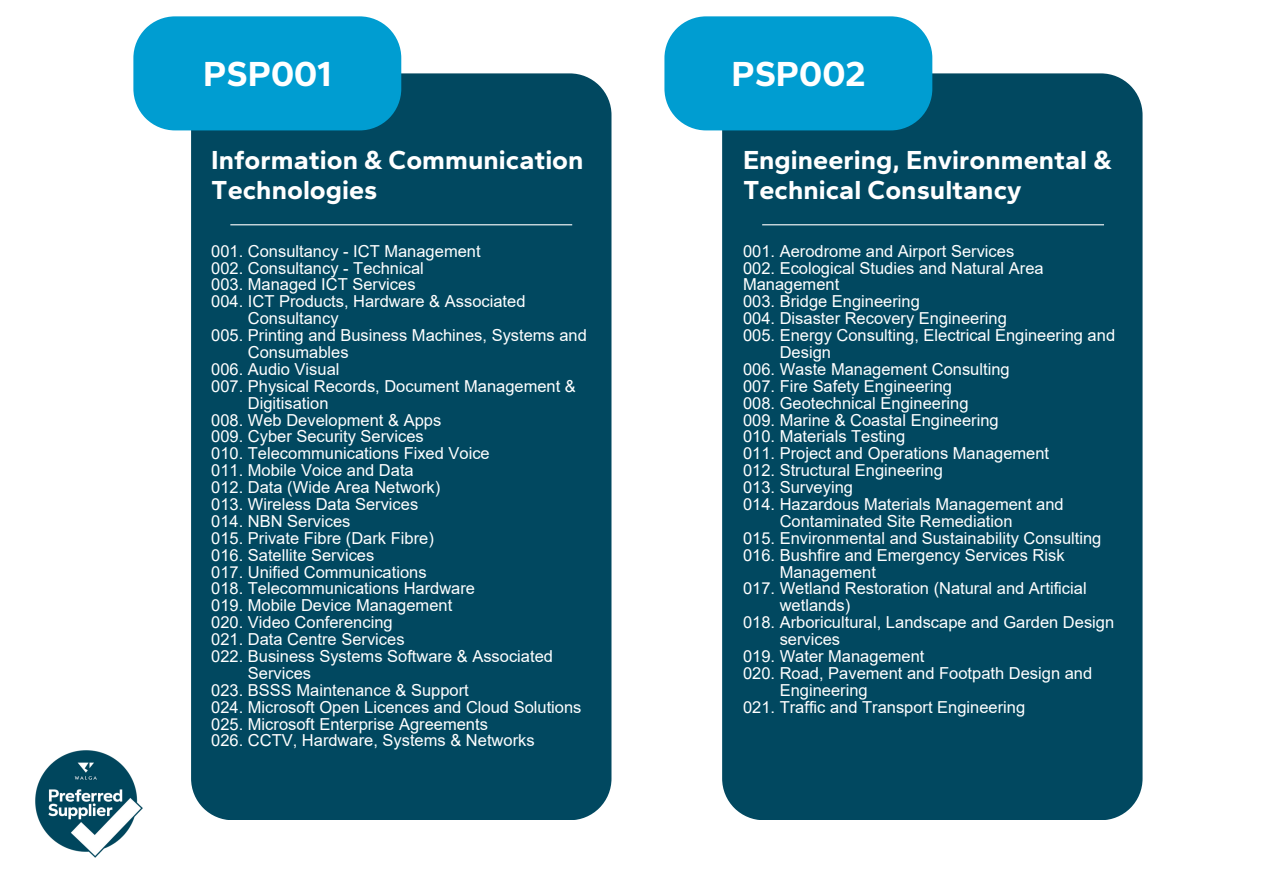
<style>
.page{position:relative;width:1263px;height:894px;background:#fff}
.page>*{position:absolute;margin:0;border:0;box-sizing:border-box;transform-origin:0 0}
.t1{font:700 36px "Gantari";color:#fff}
.t2{font:700 27px/29.2px "Gantari";color:#fff}
.t3{font:16.5px/16.8px "Arial";color:#fff}
.s1{color:#014860}
</style>
<div class="page">
<img style="left:36px;top:750px;width:107px;height:107px">
<div style="left:191px;top:73px;width:420px;height:746px;background:#014860"></div>
<div style="left:722px;top:73px;width:420px;height:746px;background:#014860"></div>
<div style="left:133px;top:16px;width:268px;height:114px;background:#009dd1"></div>
<div style="left:664px;top:16px;width:268px;height:114px;background:#009dd1"></div>
<hr style="left:230px;top:224px;width:342px;height:1px;background:#fff">
<hr style="left:762px;top:224px;width:342px;height:1px;background:#fff">
<h2 class="t1" style="left:203px;top:52px;width:130px">PSP001</h2>
<p class="t1" style="left:731px;top:52px;width:135px">PSP002</p>
<p class="t2" style="left:211px;top:145px;width:374px">Information &amp; Communication<br>Technologies</p>
<p class="t3" style="left:211px;top:242px;width:271px">001. Consultancy - ICT Management</p>
<p class="t3" style="left:211px;top:259px;width:214px">002. Consultancy - Technical</p>
<p class="t3" style="left:211px;top:276px;width:206px">003. Managed ICT Services</p>
<p class="t3" style="left:248px;top:293px;width:279px;text-indent:-37px">004. ICT Products, Hardware &amp; Associated<br>Consultancy</p>
<p class="t3" style="left:248px;top:327px;width:341px;text-indent:-37px">005. Printing and Business Machines, Systems and<br>Consumables</p>
<p class="t3" style="left:211px;top:360px;width:130px">006. Audio Visual</p>
<p class="t3" style="left:248px;top:377px;width:343px;text-indent:-37px">007. Physical Records, Document Management &amp; <span class="s1">.<br></span>Digitisation</p>
<p class="t3" style="left:211px;top:411px;width:232px">008. Web Development &amp; Apps</p>
<p class="t3" style="left:211px;top:428px;width:214px">009. Cyber Security Services</p>
<p class="t3" style="left:211px;top:445px;width:280px">010. Telecommunications Fixed Voice</p>
<p class="t3" style="left:211px;top:462px;width:204px">011. Mobile Voice and Data</p>
<p class="t3" style="left:211px;top:479px;width:231px">012. Data (Wide Area Network)</p>
<p class="t3" style="left:211px;top:495px;width:209px">013. Wireless Data Services</p>
<p class="t3" style="left:211px;top:512px;width:141px">014. NBN Services</p>
<p class="t3" style="left:211px;top:529px;width:224px">015. Private Fibre (Dark Fibre)</p>
<p class="t3" style="left:211px;top:546px;width:165px">016. Satellite Services</p>
<p class="t3" style="left:211px;top:563px;width:217px">017. Unified Communications</p>
<p class="t3" style="left:211px;top:580px;width:265px">018. Telecommunications Hardware</p>
<p class="t3" style="left:211px;top:597px;width:243px">019. Mobile Device Management</p>
<p class="t3" style="left:211px;top:614px;width:183px">020. Video Conferencing</p>
<p class="t3" style="left:211px;top:630px;width:195px">021. Data Centre Services</p>
<p class="t3" style="left:248px;top:647px;width:307px;text-indent:-37px">022. Business Systems Software &amp; Associated<br>Services</p>
<p class="t3" style="left:211px;top:681px;width:259px">023. BSSS Maintenance &amp; Support</p>
<p class="t3" style="left:211px;top:698px;width:372px">024. Microsoft Open Licences and Cloud Solutions</p>
<p class="t3" style="left:211px;top:715px;width:278px">025. Microsoft Enterprise Agreements</p>
<h1 class="t3" style="left:211px;top:732px;width:325px">026. CCTV, Hardware, Systems &amp; Networks</h1>
<h2 class="t2" style="left:743px;top:145px;width:370px">Engineering, Environmental &amp;<br>Technical Consultancy</h2>
<p class="t3" style="left:743px;top:242px;width:273px">001. Aerodrome and Airport Services</p>
<p class="t3" style="left:743px;top:259px;width:302px">002. Ecological Studies and Natural Area<br>Management</p>
<p class="t3" style="left:743px;top:293px;width:178px">003. Bridge Engineering</p>
<p class="t3" style="left:743px;top:310px;width:265px">004. Disaster Recovery Engineering</p>
<p class="t3" style="left:780px;top:327px;width:337px;text-indent:-37px">005. Energy Consulting, Electrical Engineering and<br>Design</p>
<p class="t3" style="left:743px;top:360px;width:268px">006. Waste Management Consulting</p>
<p class="t3" style="left:743px;top:377px;width:210px">007. Fire Safety Engineering</p>
<p class="t3" style="left:743px;top:394px;width:227px">008. Geotechnical Engineering</p>
<p class="t3" style="left:743px;top:411px;width:257px">009. Marine &amp; Coastal Engineering</p>
<p class="t3" style="left:743px;top:428px;width:164px">010. Materials Testing</p>
<p class="t3" style="left:743px;top:445px;width:308px">011. Project and Operations Management</p>
<p class="t3" style="left:743px;top:462px;width:201px">012. Structural Engineering</p>
<p class="t3" style="left:743px;top:479px;width:111px">013. Surveying</p>
<p class="t3" style="left:780px;top:495px;width:286px;text-indent:-37px">014. Hazardous Materials Management and<br>Contaminated Site Remediation</p>
<p class="t3" style="left:743px;top:529px;width:360px">015. Environmental and Sustainability Consulting</p>
<p class="t3" style="left:743px;top:546px;width:323px">016. Bushfire and Emergency Services Risk</p>
<p class="t3" style="left:780px;top:563px;width:98px">Management</p>
<p class="t3" style="left:780px;top:580px;width:308px;text-indent:-37px">017. Wetland Restoration (Natural and Artificial wetlands)</p>
<p class="t3" style="left:780px;top:614px;width:336px;text-indent:-37px">018. Arboricultural, Landscape and Garden Design services</p>
<p class="t3" style="left:743px;top:647px;width:183px">019. Water Management</p>
<p class="t3" style="left:780px;top:664px;width:314px;text-indent:-37px">020. Road, Pavement and Footpath Design and<br>Engineering</p>
<p class="t3" style="left:743px;top:698px;width:284px">021. Traffic and Transport Engineering</p>
</div>
